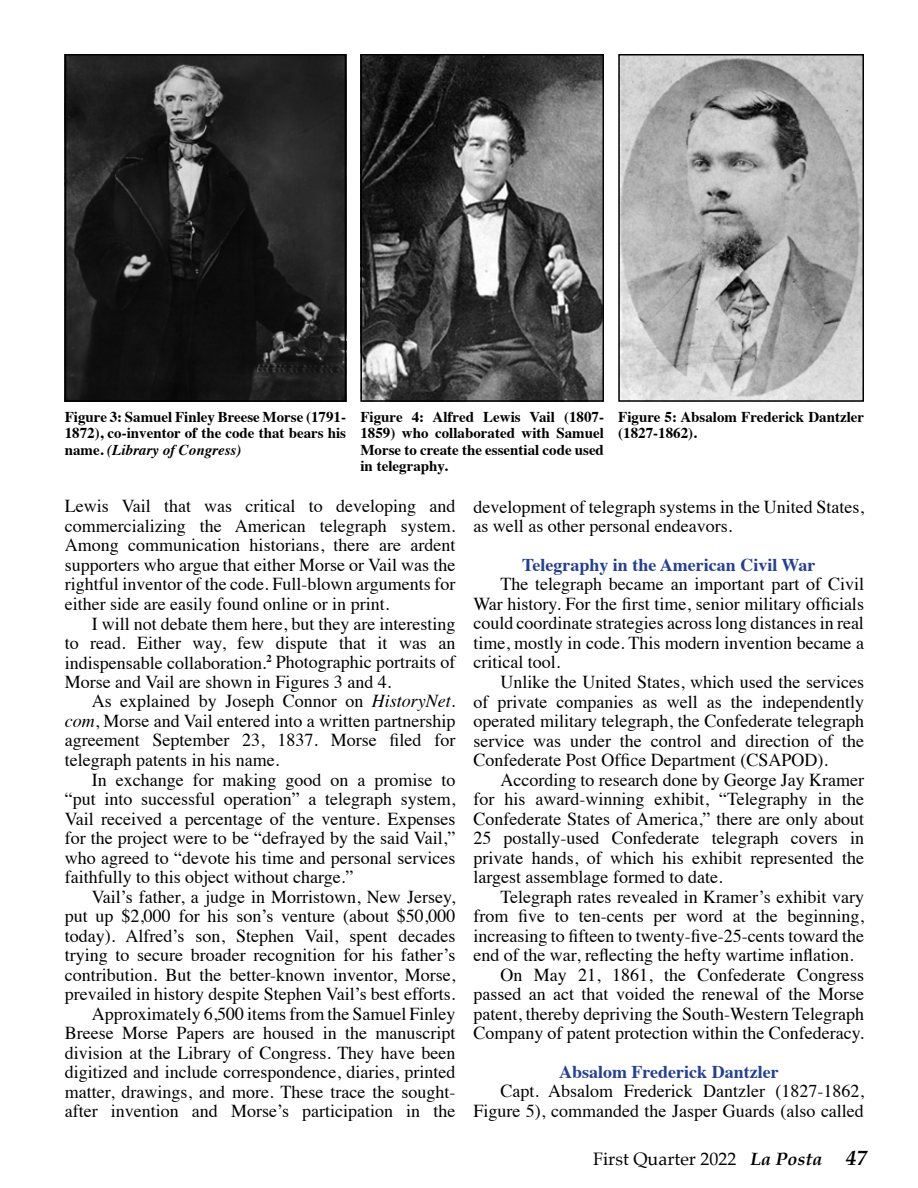
<style>
.page{position:relative;width:918px;height:1188px;background:#fff}
.page>*{position:absolute;margin:0;border:0;box-sizing:border-box;transform-origin:0 0}
.t1{font:18.15px/19.5px "Times";color:#000;text-align:justify}
.t2{font:700 18px "Times";color:#25408f}
.t3{font:18px "Palatino";color:#000}
.t4{font:700 15px/16.5px "Times";color:#000;text-align:justify}
.s1{font-style:italic}
.s2{font-size:18px}
.s3{font-weight:700;font-style:italic}
.s4{font-weight:700;font-style:italic;font-size:21px}
</style>
<div class="page">
<img style="left:68px;top:57px;width:275px;height:342px">
<img style="left:363px;top:57px;width:238px;height:342px">
<img style="left:621px;top:57px;width:240px;height:342px">
<div style="left:618px;top:54px;width:246px;height:348px;border:2px solid #000"></div>
<div style="left:360px;top:54px;width:244px;height:348px;border:2px solid #000"></div>
<div style="left:65px;top:54px;width:281px;height:348px;border:2px solid #000"></div>
<p class="t4" style="left:65px;top:407px;width:283px">Figure 3: Samuel Finley Breese Morse (1791- 1872), co-inventor of the code that bears his name. <span class="s1">(Library of Congress)</span></p>
<p class="t4" style="left:360px;top:407px;width:245px">Figure 4: Alfred Lewis Vail (1807- 1859) who collaborated with Samuel Morse to create the essential code used in telegraphy.</p>
<p class="t4" style="left:618px;top:407px;width:247px">Figure 5: Absalom Frederick Dantzler (1827-1862).</p>
<p class="t1" style="left:65px;top:495px;width:392px">Lewis Vail that was critical to developing and commercializing the American telegraph system.<br>Among communication historians, there are ardent supporters who argue that either Morse or Vail was the rightful inventor of the code. Full-blown arguments for either side are easily found online or in print.</p>
<p class="t1" style="left:65px;top:612px;width:392px;text-indent:27px">I will not debate them here, but they are interesting to read. Either way, few dispute that it was an indispensable collaboration.<sup>2</sup> Photographic portraits of Morse and Vail are shown in Figures 3 and 4.</p>
<p class="t1" style="left:65px;top:690px;width:392px;text-indent:27px">As explained by Joseph Connor on <span class="s1">HistoryNet. com</span>, Morse and Vail entered into a written partnership agreement September 23, 1837. Morse filed for telegraph patents in his name.</p>
<p class="t1" style="left:65px;top:768px;width:392px;text-indent:27px">In exchange for making good on a promise to “put into successful operation” a telegraph system, Vail received a percentage of the venture. Expenses for the project were to be “defrayed by the said Vail,” who agreed to “devote his time and personal services faithfully to this object without charge.”</p>
<p class="t1" style="left:65px;top:885px;width:392px;text-align:right">Vail’s father, a judge in Morristown, New Jersey, put up $2,000 for his son’s venture (about $50,000 today). Alfred’s son, Stephen Vail, spent decades trying to secure broader recognition for his father’s contribution. But the better-known inventor, Morse, prevailed in history despite Stephen Vail’s best efforts.<br>Approximately 6,500 items from the Samuel Finley Breese Morse Papers are housed in the manuscript division at the Library of Congress. They have been digitized and include correspondence, diaries, printed matter, drawings, and more. These trace the sought&shy;after invention and Morse’s participation in the</p>
<p class="t1" style="left:473px;top:495px;width:392px">development of telegraph systems in the United States, as well as other personal endeavors.</p>
<p class="t2" style="left:522px;top:548px;width:295px">Telegraphy in the American Civil War</p>
<p class="t1" style="left:473px;top:573px;width:392px;text-indent:27px">The telegraph became an important part of Civil War history. For the first time, senior military officials could coordinate strategies across long distances in real time, mostly in code. This modern invention became a critical tool.</p>
<p class="t1" style="left:473px;top:671px;width:392px;text-indent:27px">Unlike the United States, which used the services of private companies as well as the independently operated military telegraph, the Confederate telegraph service was under the control and direction of the Confederate Post Office Department (CSAPOD).</p>
<p class="t1" style="left:473px;top:768px;width:392px;text-indent:27px">According to research done by George Jay Kramer for his award-winning exhibit, “Telegraphy in the Confederate States of America,” there are only about 25 postally-used Confederate telegraph covers in private hands, of which his exhibit represented the largest assemblage formed to date.</p>
<p class="t1" style="left:500px;top:885px;width:365px">Telegraph rates revealed in Kramer’s exhibit vary</p>
<p class="t1" style="left:473px;top:905px;width:392px">from five to ten-cents per word at the beginning,</p>
<p class="t1" style="left:473px;top:924px;width:392px">increasing to fifteen to twenty-five-25-cents toward the</p>
<p class="t1" style="left:473px;top:944px;width:382px">end of the war, reflecting the hefty wartime inflation.</p>
<p class="t1" style="left:500px;top:963px;width:365px">On May 21, 1861, the Confederate Congress</p>
<p class="t1" style="left:473px;top:983px;width:392px">passed an act that voided the renewal of the Morse</p>
<p class="t1" style="left:473px;top:1002px;width:392px">patent, thereby depriving the South-Western Telegraph</p>
<p class="t1" style="left:473px;top:1022px;width:392px">Company of patent protection within the Confederacy.</p>
<p class="t2" style="left:559px;top:1055px;width:221px">Absalom Frederick Dantzler</p>
<p class="t1" style="left:473px;top:1080px;width:392px;text-align:right">Capt. Absalom Frederick Dantzler <span class="s2">(1827-1862</span>,<br>Figure 5), commanded the Jasper Guards (also called</p>
<p class="t3" style="left:593px;top:1144px;width:275px">First Quarter 2022 <span class="s3">La Posta</span> <span class="s4">47</span></p>
</div>
